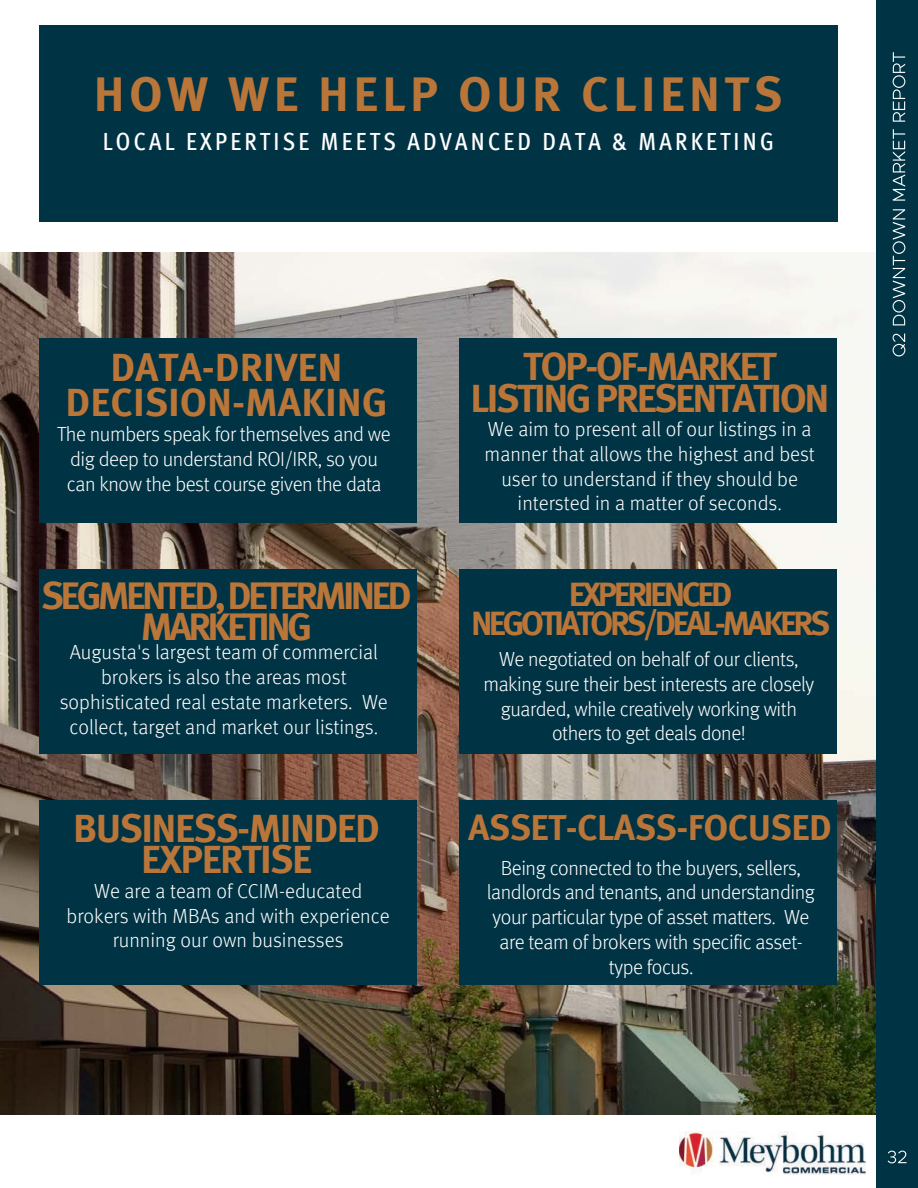
<style>
.page{position:relative;width:918px;height:1188px;background:#fff}
.page>*{position:absolute;margin:0;border:0;box-sizing:border-box;transform-origin:0 0}
.t1{font:700 48.9px "Meta Pro";letter-spacing:.09em;color:#ba7539}
.t2{font:700 39.6px/31.5px "Meta Pro";letter-spacing:-.065em;color:#ba7539;text-align:center}
.t3{font:700 39.6px/34.8px "Meta Pro";color:#ba7539;text-align:center}
.t4{font:700 39.6px/31.5px "Meta Pro";letter-spacing:-.04em;color:#ba7539;text-align:center}
.t5{font:700 38.55px/30.5px "Meta Pro";letter-spacing:-.095em;color:#ba7539;text-align:center}
.t6{font:700 36.15px "Meta Pro";letter-spacing:-.015em;color:#ba7539}
.t7{font:700 33.9px/29.2px "Meta Pro";letter-spacing:-.105em;color:#ba7539;text-align:center}
.t8{font:500 condensed 24.75px "Meta Pro";letter-spacing:.13em;color:#fff}
.t9{font:300 20.4px/24.8px "Meta Pro";letter-spacing:-.02em;color:#fff;text-align:center}
.t10{font:300 20.4px/24.8px "Meta Pro";color:#fff;text-align:center}
</style>
<div class="page">
<div style="left:39px;top:25px;width:799px;height:197px;background:#034"></div>
<img style="left:0;top:252px;width:877px;height:862px">
<div style="left:39px;top:800px;width:378px;height:185px;background:#034"></div>
<div style="left:459px;top:339px;width:378px;height:184px;background:#034"></div>
<div style="left:39px;top:569px;width:378px;height:184px;background:#034"></div>
<div style="left:459px;top:569px;width:378px;height:184px;background:#034"></div>
<div style="left:459px;top:800px;width:378px;height:185px;background:#034"></div>
<div style="left:877px;top:0;width:41px;height:1188px;background:#034"></div>
<svg style="left:888px;top:1151px;width:19px;height:12px"></svg>
<div style="left:39px;top:339px;width:378px;height:184px;background:#034"></div>
<img style="left:679px;top:1131px;width:187px;height:43px">
<svg style="left:893px;top:334px;width:12px;height:22px"></svg>
<svg style="left:893px;top:209px;width:12px;height:116px"></svg>
<svg style="left:893px;top:129px;width:12px;height:72px"></svg>
<svg style="left:893px;top:52px;width:12px;height:70px"></svg>
<h1 class="t1" style="left:94px;top:74px;width:690px">HOW WE HELP OUR CLIENTS</h1>
<p class="t8" style="left:103px;top:131px;width:673px">LOCAL EXPERTISE MEETS ADVANCED DATA &amp; MARKETING</p>
<h2 class="t3" style="left:66px;top:353px;width:323px">DATA-DRIVEN<br>DECISION-MAKING</h2>
<p class="t9" style="left:57px;top:424px;width:335px">The numbers speak for themselves and we dig deep to understand ROI/IRR, so you can know the best course given the data</p>
<h3 class="t5" style="left:41px;top:584px;width:372px">SEGMENTED,DETERMINED<br>MARKETING</h3>
<p class="t10" style="left:60px;top:642px;width:330px">Augusta's largest team of commercial brokers is also the areas most sophisticated real estate marketers. We collect, target and market our listings.</p>
<h2 class="t4" style="left:73px;top:816px;width:308px">BUSINESS-MINDED<br>EXPERTISE</h2>
<p class="t10" style="left:67px;top:880px;width:325px">We are a team of CCIM-educated brokers with MBAs and with experience running our own businesses</p>
<h2 class="t2" style="left:471px;top:354px;width:360px">TOP-OF-MARKET<br>LISTING PRESENTATION</h2>
<p class="t10" style="left:485px;top:418px;width:332px">We aim to present all of our listings in a manner that allows the highest and best user to understand if they should be intersted in a matter of seconds.</p>
<h3 class="t7" style="left:471px;top:582px;width:361px">EXPERIENCED<br>NEGOTIATORS/DEAL-MAKERS</h3>
<p class="t9" style="left:483px;top:648px;width:332px">We negotiated on behalf of our clients, making sure their best interests are closely guarded, while creatively working with others to get deals done!</p>
<h3 class="t6" style="left:468px;top:812px;width:365px">ASSET-CLASS-FOCUSED</h3>
<p class="t9" style="left:487px;top:857px;width:330px">Being connected to the buyers, sellers, landlords and tenants, and understanding your particular type of asset matters. We are team of brokers with specific asset&shy;type focus.</p>
</div>
